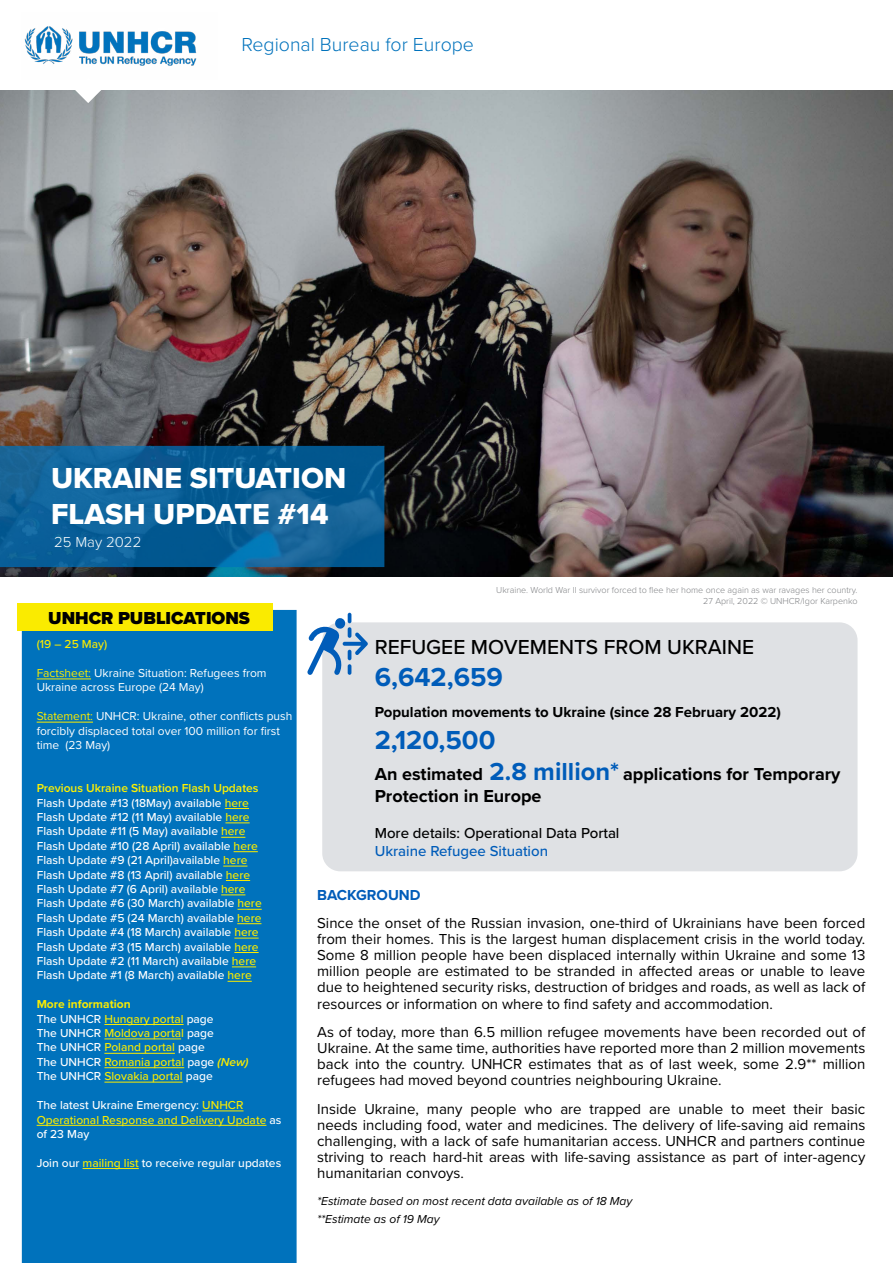
<style>
.page{position:relative;width:893px;height:1263px;background:#fff}
.page>*{position:absolute;margin:0;border:0;box-sizing:border-box;transform-origin:0 0}
.t1{font:30px/36px "Proxima Nova Extrabld";color:#fff}
.t2{font:700 27px "Proxima Nova";color:#005cb9}
.t3{font:500 21px "Proxima Nova";color:#000}
.t4{font:300 19.5px "Proxima Nova";color:#0072bc}
.t5{font:700 18px/21.6px "Proxima Nova";color:#000}
.t6{font:900 18px "Proxima Nova";color:#000}
.t7{font:15px/16.2px "Proxima Nova";color:#000;text-align:justify}
.t8{font:700 15px "Proxima Nova";color:#000}
.t9{font:500 15px "Proxima Nova";color:#000}
.t10{font:500 15px "Proxima Nova";color:#005cb9}
.t11{font:700 15px "Proxima Nova";color:#005cb9}
.t12{font:300 15px "Proxima Nova";color:#fff}
.t13{font:500 12px/14.4px "Proxima Nova";color:#fff}
.t14{font:500 12px/14.4px "Proxima Nova";color:#faeb00}
.t15{font:12px/14.4px "Proxima Nova";color:#fff}
.t16{font:italic 12px/18px "Proxima Nova";color:#000}
.t17{font:300 9px/10.8px "Proxima Nova";color:#808285;text-align:right}
.s1{color:#faeb00}
.s2{font-weight:600;color:#fff200}
.s3{font-weight:700}
.s4{color:#fff}
.s5{font-weight:600;font-style:italic}
.s6{font-size:25.5px;color:#005cb9}
</style>
<div class="page">
<div style="left:22px;top:610px;width:275px;height:653px;background:#0072bc"></div>
<img style="left:0;top:90px;width:893px;height:486px">
<img style="left:24px;top:26px;width:173px;height:40px">
<svg style="left:75px;top:90px;width:26px;height:13px"></svg>
<svg style="left:0;top:446px;width:384px;height:121px;background:#0b5f97"></svg>
<hr style="left:37px;top:679px;width:54px;height:1px;background:#faeb00">
<hr style="left:37px;top:722px;width:56px;height:1px;background:#faeb00">
<svg style="left:225px;top:808px;width:24px;height:1px"></svg>
<svg style="left:225px;top:822px;width:25px;height:1px"></svg>
<svg style="left:221px;top:837px;width:24px;height:1px"></svg>
<svg style="left:234px;top:851px;width:24px;height:1px"></svg>
<svg style="left:223px;top:866px;width:24px;height:1px"></svg>
<svg style="left:226px;top:880px;width:24px;height:1px"></svg>
<svg style="left:221px;top:894px;width:24px;height:1px"></svg>
<svg style="left:237px;top:909px;width:25px;height:1px"></svg>
<svg style="left:237px;top:923px;width:24px;height:1px"></svg>
<svg style="left:234px;top:938px;width:25px;height:1px"></svg>
<svg style="left:234px;top:952px;width:25px;height:1px"></svg>
<svg style="left:232px;top:966px;width:24px;height:1px"></svg>
<svg style="left:228px;top:981px;width:24px;height:1px"></svg>
<hr style="left:104px;top:1024px;width:80px;height:1px;background:#faeb00">
<hr style="left:104px;top:1038px;width:77px;height:1px;background:#faeb00">
<hr style="left:104px;top:1053px;width:71px;height:1px;background:#faeb00">
<hr style="left:104px;top:1067px;width:80px;height:1px;background:#faeb00">
<hr style="left:104px;top:1082px;width:79px;height:1px;background:#faeb00">
<hr style="left:202px;top:1110px;width:42px;height:1px;background:#faeb00">
<hr style="left:37px;top:1125px;width:229px;height:1px;background:#faeb00">
<hr style="left:83px;top:1168px;width:56px;height:1px;background:#faeb00">
<div style="left:17px;top:603px;width:256px;height:28px;background:#faeb00"></div>
<div style="left:322px;top:622px;width:535px;height:249px;background:#dfe1e4;border-radius:18px"></div>
<svg style="left:307px;top:613px;width:61px;height:62px"></svg>
<h3 class="t4" style="left:242px;top:30px;width:234px">Regional Bureau for Europe</h3>
<h1 class="t1" style="left:51px;top:460px;width:297px">UKRAINE SITUATION<br>FLASH UPDATE #14</h1>
<p class="t12" style="left:54px;top:530px;width:89px">25 May 2022</p>
<p class="t6" style="left:48px;top:604px;width:203px">UNHCR PUBLICATIONS</p>
<p class="t17" style="left:496px;top:584px;width:363px">Ukraine. World War II survivor forced to flee her home once again as war ravages her country.<br>27 April, 2022 © UNHCR/Igor Karpenko</p>
<p class="t14" style="left:37px;top:637px;width:72px">(19 – 25 May)</p>
<p class="t15" style="left:37px;top:665px;width:231px"><span class="s1">Factsheet:</span> Ukraine Situation: Refugees from<br>Ukraine across Europe (24 May)</p>
<p class="t15" style="left:37px;top:708px;width:257px"><span class="s1">Statement:</span> UNHCR: Ukraine, other conflicts push forcibly displaced total over 100 million for first time (23 May)</p>
<p class="t13" style="left:37px;top:781px;width:227px"><span class="s2">Previous Ukraine Situation Flash Updates </span>Flash Update #13 (18May) available <span class="s1">here </span>Flash Update #12 (11 May) available <span class="s1">here </span>Flash Update #11 (5 May) available <span class="s1">here </span>Flash Update #10 (28 April) available <span class="s1">here </span>Flash Update #9 (21 April)available <span class="s1">here </span>Flash Update #8 (13 April) available <span class="s1">here </span>Flash Update #7 (6 April) available <span class="s1">here </span>Flash Update #6 (30 March) available <span class="s1">here </span>Flash Update #5 (24 March) available <span class="s1">here </span>Flash Update #4 (18 March) available <span class="s1">here </span>Flash Update #3 (15 March) available <span class="s1">here </span>Flash Update #2 (11 March) available <span class="s1">here </span>Flash Update #1 (8 March) available <span class="s1">here</span></p>
<p class="t14" style="left:37px;top:997px;width:213px"><span class="s3">More information<br></span><span class="s4">The UNHCR</span> Hungary portal <span class="s4">page<br>The UNHCR</span> Moldova portal <span class="s4">page<br>The UNHCR</span> Poland portal <span class="s4">page<br>The UNHCR</span> Romania portal <span class="s4">page</span> <span class="s5">(New)<br></span><span class="s4">The UNHCR</span> Slovakia portal <span class="s4">page</span></p>
<p class="t14" style="left:37px;top:1097px;width:246px"><span class="s4">The latest Ukraine Emergency:</span> UNHCR<br>Operational Response and Delivery Update <span class="s4">as of 23 May</span></p>
<p class="t13" style="left:37px;top:1155px;width:246px">Join our <span class="s1">mailing list</span> to receive regular updates</p>
<h3 class="t3" style="left:375px;top:631px;width:381px">REFUGEE MOVEMENTS FROM UKRAINE</h3>
<h2 class="t2" style="left:375px;top:657px;width:130px">6,642,659</h2>
<p class="t8" style="left:375px;top:701px;width:408px">Population movements to Ukraine (since 28 February 2022)</p>
<h2 class="t2" style="left:375px;top:720px;width:122px">2,120,500</h2>
<p class="t5" style="left:375px;top:763px;width:467px">An estimated <span class="s6">2.8 million*</span> applications for Temporary<br>Protection in Europe</p>
<p class="t9" style="left:375px;top:821px;width:246px">More details: Operational Data Portal</p>
<p class="t10" style="left:375px;top:839px;width:175px">Ukraine Refugee Situation</p>
<p class="t11" style="left:317px;top:883px;width:105px">BACKGROUND</p>
<p class="t7" style="left:317px;top:914px;width:550px">Since the onset of the Russian invasion, one-third of Ukrainians have been forced from their homes. This is the largest human displacement crisis in the world today.<br>Some 8 million people have been displaced internally within Ukraine and some 13 million people are estimated to be stranded in affected areas or unable to leave due to heightened security risks, destruction of bridges and roads, as well as lack of resources or information on where to find safety and accommodation.</p>
<p class="t7" style="left:317px;top:1023px;width:550px">As of today, more than 6.5 million refugee movements have been recorded out of Ukraine. At the same time, authorities have reported more than 2 million movements back into the country. UNHCR estimates that as of last week, some 2.9** million refugees had moved beyond countries neighbouring Ukraine.</p>
<p class="t7" style="left:317px;top:1100px;width:550px">Inside Ukraine, many people who are trapped are unable to meet their basic needs including food, water and medicines. The delivery of life-saving aid remains challenging, with a lack of safe humanitarian access. UNHCR and partners continue striving to reach hard-hit areas with life-saving assistance as part of inter-agency humanitarian convoys.</p>
<p class="t16" style="left:317px;top:1191px;width:317px">*Estimate based on most recent data available as of 18 May **Estimate as of 19 May</p>
</div>
